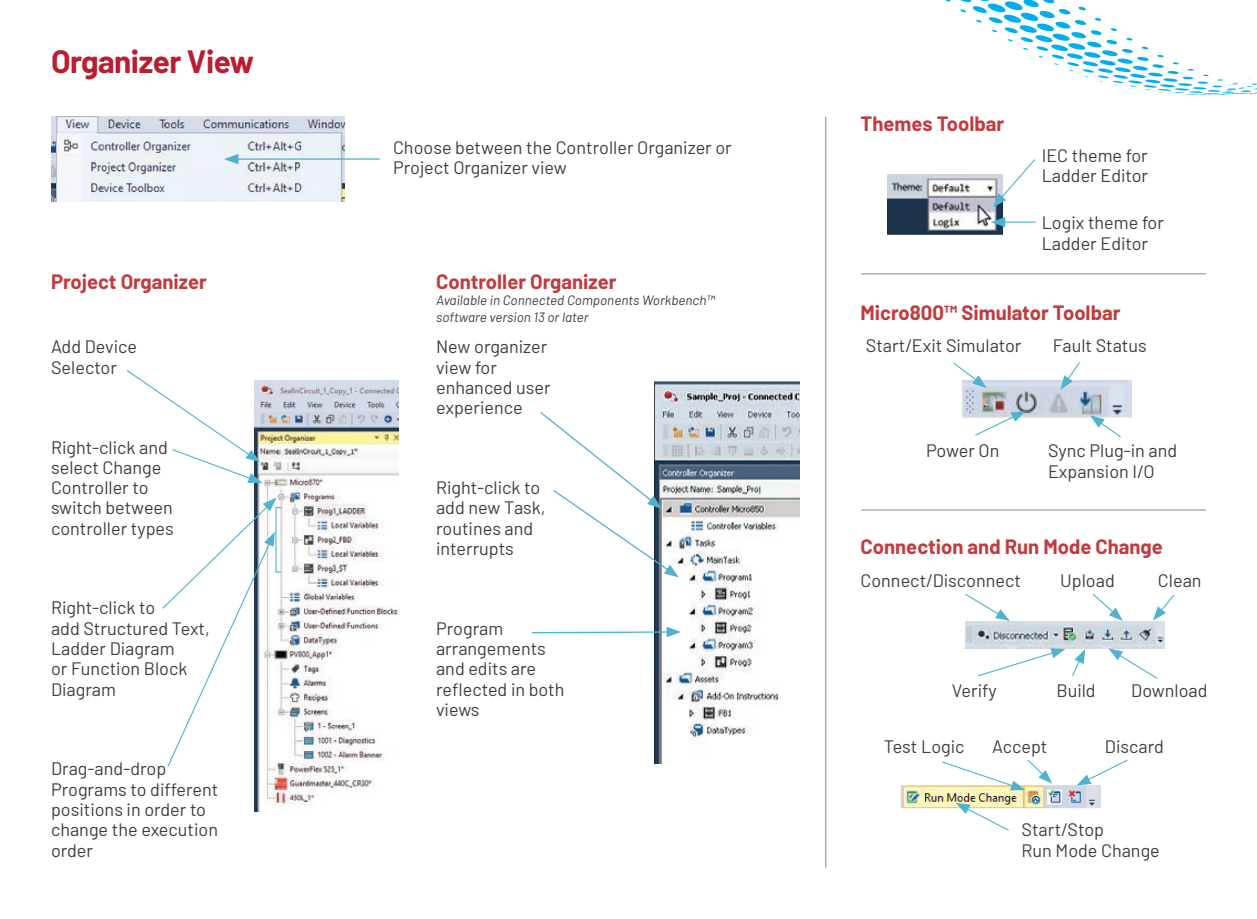
<style>
.page{position:relative;width:1257px;height:919px;background:#fff}
.page>*{position:absolute;margin:0;border:0;box-sizing:border-box;transform-origin:0 0}
.t1{font:700 31.5px "Barlow";letter-spacing:-.015em;color:#ba1d31}
.t2{font:700 20.25px "Barlow";color:#c13b3e}
.t3{font:18px/20.2px "Barlow";color:#3e3e3f}
.t4{font:italic 13.5px/16.2px "Barlow";color:#3e3e3f}
</style>
<div class="page">
<img style="left:51px;top:116px;width:294px;height:85px">
<img style="left:887px;top:175px;width:115px;height:59px">
<hr style="left:1001px;top:221px;width:34px;height:2px;background:#4db3cf">
<svg style="left:991px;top:217px;width:14px;height:10px"></svg>
<svg style="left:993px;top:159px;width:42px;height:48px"></svg>
<img style="left:965px;top:621px;width:199px;height:27px">
<img style="left:654px;top:381px;width:145px;height:382px">
<svg style="left:540px;top:410px;width:139px;height:167px"></svg>
<hr style="left:532px;top:631px;width:138px;height:2px;background:#4db3cf">
<svg style="left:666px;top:626px;width:15px;height:11px"></svg>
<img style="left:254px;top:381px;width:144px;height:430px">
<svg style="left:126px;top:370px;width:136px;height:113px"></svg>
<svg style="left:162px;top:497px;width:114px;height:271px"></svg>
<hr style="left:861px;top:273px;width:344px;height:1px;background:#939598">
<hr style="left:861px;top:509px;width:344px;height:1px;background:#939598">
<hr style="left:825px;top:117px;width:1px;height:750px;background:#939598">
<svg style="left:945px;top:0;width:311px;height:95px"></svg>
<hr style="left:235px;top:158px;width:145px;height:2px;background:#4db3cf">
<svg style="left:224px;top:154px;width:14px;height:10px"></svg>
<svg style="left:965px;top:593px;width:45px;height:28px"></svg>
<svg style="left:1092px;top:593px;width:30px;height:28px"></svg>
<svg style="left:1153px;top:594px;width:22px;height:26px"></svg>
<svg style="left:976px;top:648px;width:89px;height:29px"></svg>
<svg style="left:1072px;top:649px;width:13px;height:27px"></svg>
<svg style="left:1108px;top:648px;width:50px;height:31px"></svg>
<img style="left:962px;top:381px;width:169px;height:37px">
<svg style="left:953px;top:362px;width:33px;height:26px"></svg>
<svg style="left:1060px;top:362px;width:21px;height:28px"></svg>
<svg style="left:1090px;top:415px;width:32px;height:23px"></svg>
<svg style="left:973px;top:411px;width:52px;height:25px"></svg>
<img style="left:900px;top:785px;width:200px;height:23px">
<svg style="left:940px;top:759px;width:112px;height:31px"></svg>
<svg style="left:1077px;top:759px;width:51px;height:26px"></svg>
<svg style="left:955px;top:802px;width:55px;height:29px"></svg>
<h1 class="t1" style="left:51px;top:42px;width:205px">Organizer View</h1>
<p class="t3" style="left:393px;top:137px;width:340px">Choose between the Controller Organizer or<br>Project Organizer view</p>
<p class="t2" style="left:51px;top:269px;width:157px">Project Organizer</p>
<p class="t2" style="left:436px;top:269px;width:182px">Controller Organizer</p>
<p class="t4" style="left:436px;top:292px;width:280px">Available in Connected Components Workbench™ software version 13 or later</p>
<p class="t3" style="left:51px;top:336px;width:88px">Add Device<br>Selector</p>
<p class="t3" style="left:51px;top:436px;width:124px">Right-click and select Change<br>Controller to switch between controller types</p>
<p class="t3" style="left:51px;top:597px;width:160px">Right-click to<br>add Structured Text,<br>Ladder Diagram<br>or Function Block<br>Diagram</p>
<p class="t3" style="left:51px;top:758px;width:169px">Drag-and-drop<br>Programs to different positions in order to change the execution order</p>
<p class="t3" style="left:436px;top:336px;width:116px">New organizer view for enhanced user experience</p>
<p class="t3" style="left:436px;top:477px;width:111px">Right-click to add new Task, routines and interrupts</p>
<p class="t3" style="left:436px;top:617px;width:130px">Program arrangements and edits are reflected in both views</p>
<p class="t2" style="left:860px;top:111px;width:145px">Themes Toolbar</p>
<p class="t3" style="left:1041px;top:144px;width:108px">IEC theme for<br>Ladder Editor</p>
<p class="t3" style="left:1041px;top:212px;width:124px">Logix theme for<br>Ladder Editor</p>
<p class="t2" style="left:860px;top:300px;width:261px">Micro800™ Simulator Toolbar</p>
<p class="t3" style="left:865px;top:335px;width:157px">Start/Exit Simulator</p>
<p class="t3" style="left:1052px;top:335px;width:95px">Fault Status</p>
<p class="t3" style="left:926px;top:440px;width:75px">Power On</p>
<p class="t3" style="left:1048px;top:440px;width:131px">Sync Plug-in and<br>Expansion I/O</p>
<p class="t2" style="left:860px;top:534px;width:304px">Connection and Run Mode Change</p>
<p class="t3" style="left:860px;top:570px;width:162px">Connect/Disconnect</p>
<p class="t3" style="left:1060px;top:570px;width:56px">Upload</p>
<p class="t3" style="left:1157px;top:570px;width:45px">Clean</p>
<p class="t3" style="left:951px;top:679px;width:46px">Verify</p>
<p class="t3" style="left:1056px;top:679px;width:41px">Build</p>
<p class="t3" style="left:1131px;top:679px;width:78px">Download</p>
<p class="t3" style="left:883px;top:735px;width:82px">Test Logic</p>
<p class="t3" style="left:992px;top:735px;width:57px">Accept</p>
<p class="t3" style="left:1105px;top:735px;width:60px">Discard</p>
<p class="t3" style="left:1021px;top:819px;width:140px">Start/Stop<br>Run Mode Change</p>
</div>
